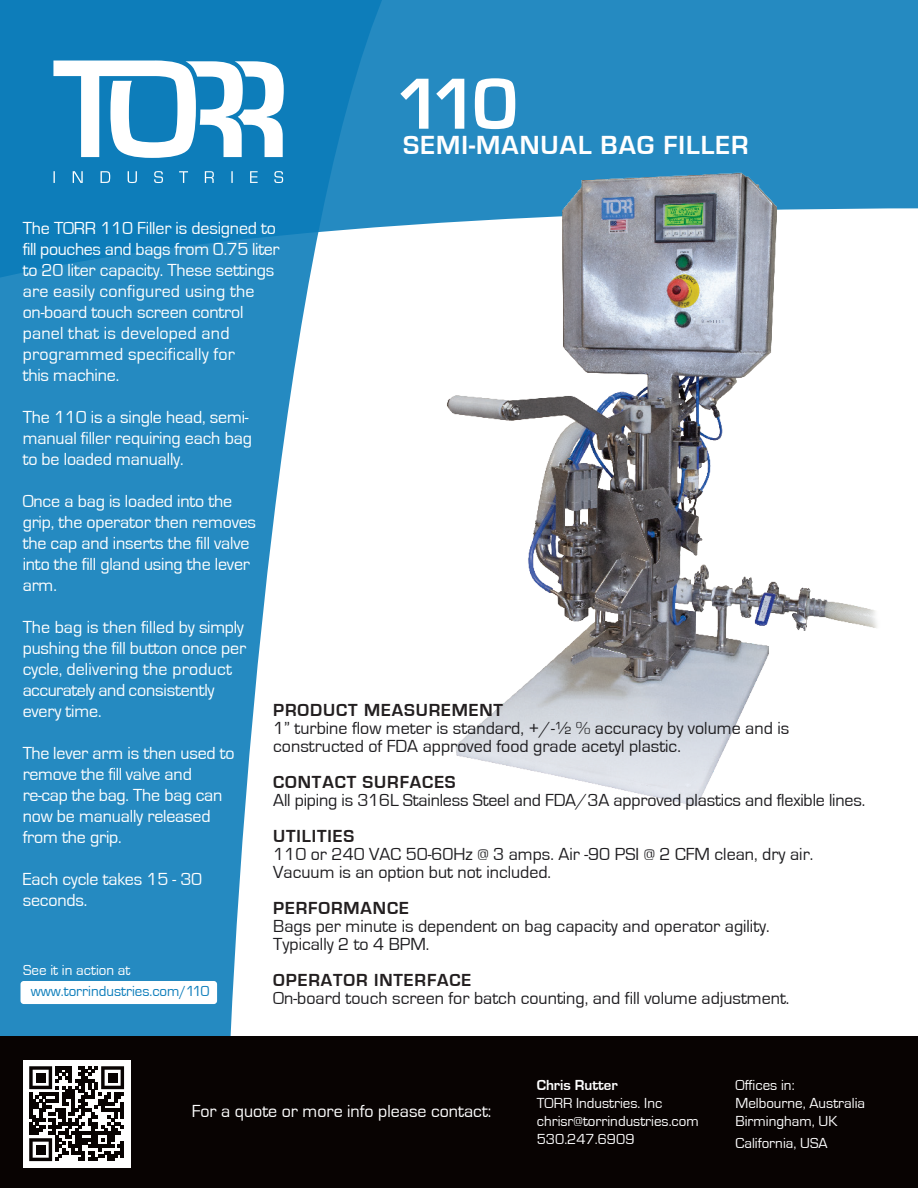
<style>
.page{position:relative;width:918px;height:1188px;background:#fff}
.page>*{position:absolute;margin:0;border:0;box-sizing:border-box;transform-origin:0 0}
.t1{font:700 75px "Eurostile";color:#fff}
.t2{font:700 27px "Eurostile";letter-spacing:.04em;color:#fff}
.t3{font:18px/21px "Eurostile";letter-spacing:-.01em;color:#fff}
.t4{font:18px/18px "Eurostile";color:#1e1d20}
.t5{font:18px/21px "Eurostile";letter-spacing:.01em;color:#fff}
.t6{font:700 18px "Eurostile";letter-spacing:.05em;color:#231f20}
.t7{font:15px "Eurostile";color:#fff}
.t8{font:15px "Eurostile";color:#0a7cba}
.t9{font:700 15px "Eurostile";color:#fff}
.s1{font-weight:700}
</style>
<div class="page">
<div style="left:388px;top:0;width:530px;height:209px;background:#258ac1"></div>
<svg style="left:0;top:0;width:388px;height:1037px;fill:#258ac1"></svg>
<div style="left:21px;top:981px;width:196px;height:23px;background:#fff;border-radius:3px"></div>
<div style="left:0;top:1037px;width:918px;height:151px;background:#080302"></div>
<svg style="left:53px;top:60px;width:231px;height:123px"></svg>
<img style="left:377px;top:162px;width:521px;height:719px">
<div style="left:23px;top:1060px;width:108px;height:108px;background:#fff"></div>
<svg style="left:29px;top:1066px;width:95px;height:95px"></svg>
<div style="left:36px;top:1073px;width:10px;height:10px;background:#080302"></div>
<div style="left:108px;top:1073px;width:10px;height:10px;background:#080302"></div>
<div style="left:36px;top:1145px;width:10px;height:10px;background:#080302"></div>
<p class="t3" style="left:23px;top:218px;width:259px">The TORR 110 Filler is designed to fill pouches and bags from 0.75 liter to 20 liter capacity. These settings are easily configured using the</p>
<p class="t5" style="left:23px;top:302px;width:222px">on-board touch screen control panel that is developed and programmed specifically for</p>
<p class="t3" style="left:23px;top:365px;width:98px">this machine.</p>
<p class="t1" style="left:395px;top:63px;width:125px">110</p>
<p class="t2" style="left:403px;top:131px;width:347px">SEMI-MANUAL BAG FILLER</p>
<p class="t3" style="left:23px;top:407px;width:227px">The 110 is a single head, semi-</p>
<p class="t3" style="left:23px;top:449px;width:162px">to be loaded manually.</p>
<p class="t3" style="left:23px;top:491px;width:235px">Once a bag is loaded into the grip, the operator then removes the cap and inserts the fill valve into the fill gland using the lever arm.</p>
<p class="t3" style="left:23px;top:617px;width:225px">The bag is then filled by simply pushing the fill button once per cycle, delivering the product accurately and consistently every time.</p>
<p class="t3" style="left:23px;top:743px;width:214px">The lever arm is then used to remove the fill valve and re-cap the bag. The bag can now be manually released from the grip.</p>
<p class="t3" style="left:23px;top:869px;width:181px">Each cycle takes 15 - 30 seconds.</p>
<p class="t3" style="left:23px;top:428px;width:231px">manual filler requiring each bag</p>
<p class="t7" style="left:23px;top:962px;width:109px">See init action at</p>
<p class="t8" style="left:31px;top:983px;width:181px">www.torrindustries.com<span class="s1">/</span>110</p>
<p class="t6" style="left:273px;top:700px;width:231px">PRODUCT MEASUREMENT</p>
<p class="t4" style="left:273px;top:720px;width:518px">1” turbine flow meter is standard, +/-½ % accuracy by volume and is constructed of FDA approved food grade acetyl plastic.</p>
<p class="t6" style="left:273px;top:772px;width:184px">CONTACT SURFACES</p>
<p class="t4" style="left:273px;top:792px;width:594px">All piping is 316L Stainless Steel and FDA/3A approved plastics and flexible lines.</p>
<p class="t6" style="left:273px;top:826px;width:83px">UTILITIES</p>
<p class="t4" style="left:273px;top:846px;width:542px">110 or 240 VAC 50-60Hz @ 3 amps. Air -90 PSI @ 2 CFM clean, dry air.<br>Vacuum is an option but not included.</p>
<p class="t6" style="left:273px;top:898px;width:137px">PERFORMANCE</p>
<p class="t4" style="left:273px;top:918px;width:498px">Bags per minute is dependent on bag capacity and operator agility.</p>
<p class="t4" style="left:273px;top:936px;width:158px">Typically 2 to 4 BPM.</p>
<p class="t6" style="left:273px;top:970px;width:200px">OPERATOR INTERFACE</p>
<p class="t4" style="left:273px;top:990px;width:518px">On-board touch screen for batch counting, and fill volume adjustment.</p>
<p class="t3" style="left:192px;top:1101px;width:301px">For a quote or more info please contact:</p>
<p class="t9" style="left:537px;top:1077px;width:83px">Chris Rutter</p>
<p class="t7" style="left:537px;top:1095px;width:127px">TORR Industries. Inc</p>
<p class="t7" style="left:537px;top:1113px;width:164px">chrisr@torrindustries.com</p>
<p class="t7" style="left:537px;top:1131px;width:99px">530.247.6909</p>
<p class="t7" style="left:735px;top:1077px;width:61px">Offices in:</p>
<p class="t7" style="left:735px;top:1095px;width:131px">Melbourne, Australia</p>
<p class="t7" style="left:735px;top:1113px;width:103px">Birmingham, UK</p>
<p class="t7" style="left:735px;top:1135px;width:94px">California, USA</p>
</div>
